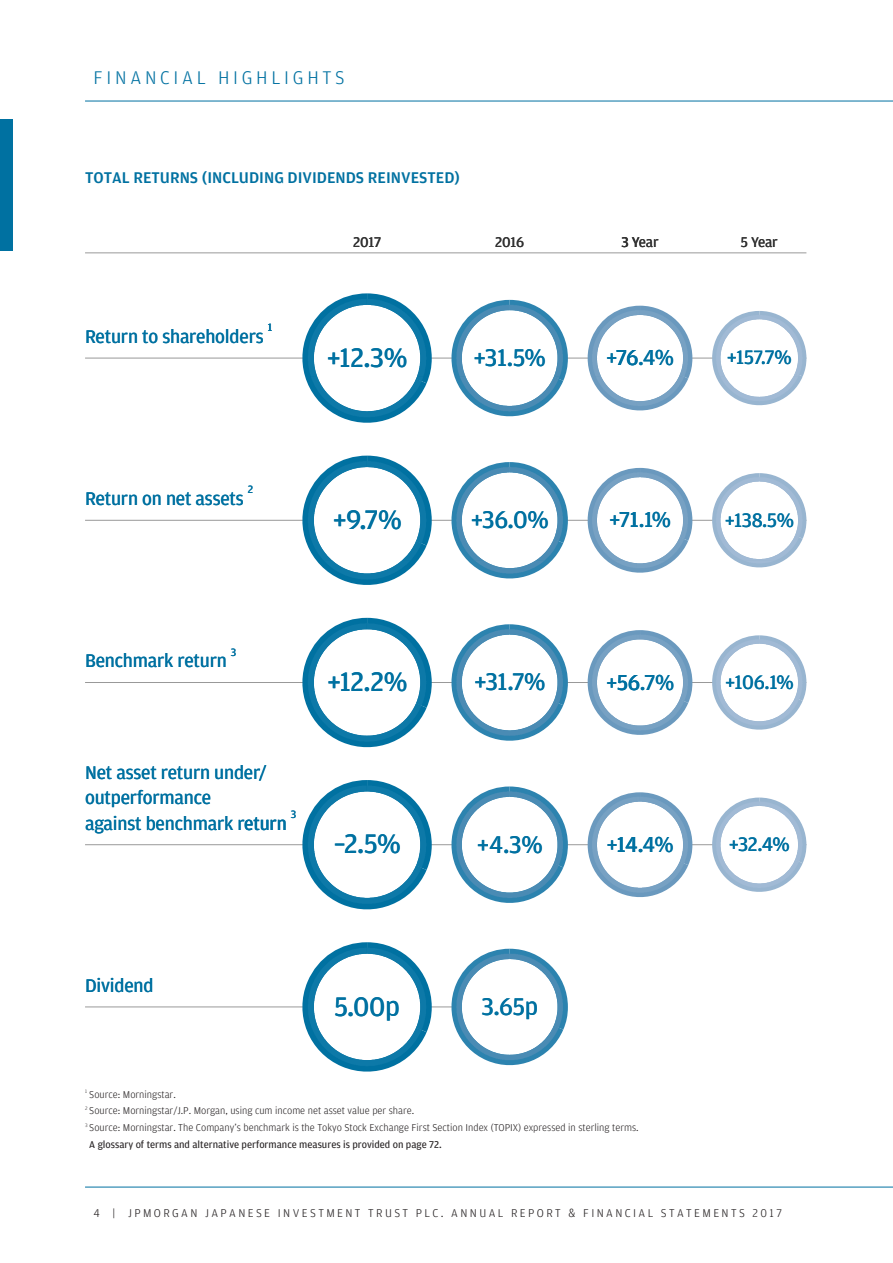
<style>
.page{position:relative;width:893px;height:1263px;background:#fff}
.page>*{position:absolute;margin:0;border:0;box-sizing:border-box;transform-origin:0 0}
.t1{font:28.5px "Amplitude";letter-spacing:-.01em;color:#0071a1}
.t2{font:25.65px "Amplitude";letter-spacing:-.01em;color:#0071a1}
.t3{font:23.1px "Amplitude";color:#0071a1}
.t4{font:20.7px "Amplitude";color:#0071a1}
.t5{font:19.5px "Amplitude";letter-spacing:-.01em;color:#0071a1}
.t6{font:300 19.5px "Amplitude";letter-spacing:.19em;color:#0071a1}
.t7{font:500 16.5px "Amplitude";color:#0071a1}
.t8{font:15px "Amplitude";letter-spacing:-.01em;color:#333}
.t9{font:300 12px "Amplitude";letter-spacing:.2em;color:#231f20}
.t10{font:11.4px "Amplitude";color:#0071a1}
.t11{font:300 10.5px "Amplitude";color:#231f20}
.t12{font:10.5px "Amplitude";color:#231f20}
</style>
<div class="page">
<div style="left:0;top:119px;width:13px;height:132px;background:#0071a1"></div>
<hr style="left:85px;top:1187px;width:808px;height:1px;background:#0071a1">
<hr style="left:85px;top:101px;width:808px;height:1px;background:#0071a1">
<hr style="left:85px;top:358px;width:721px;height:1px;background:#999">
<hr style="left:85px;top:520px;width:721px;height:1px;background:#999">
<hr style="left:85px;top:844px;width:721px;height:1px;background:#999">
<hr style="left:85px;top:682px;width:721px;height:1px;background:#999">
<hr style="left:85px;top:1006px;width:478px;height:1px;background:#999">
<hr style="left:85px;top:252px;width:721px;height:1px;background:#999">
<svg style="left:294px;top:293px;width:138px;height:130px"></svg>
<svg style="left:444px;top:300px;width:124px;height:117px"></svg>
<svg style="left:580px;top:306px;width:112px;height:105px"></svg>
<svg style="left:706px;top:311px;width:100px;height:95px"></svg>
<svg style="left:294px;top:456px;width:138px;height:129px"></svg>
<svg style="left:302px;top:618px;width:130px;height:130px"></svg>
<svg style="left:444px;top:462px;width:124px;height:117px"></svg>
<svg style="left:451px;top:624px;width:117px;height:117px"></svg>
<svg style="left:580px;top:468px;width:112px;height:105px"></svg>
<svg style="left:706px;top:473px;width:100px;height:95px"></svg>
<hr style="left:744px;top:561px;width:30px;height:1px;background:#a1bad5">
<hr style="left:743px;top:560px;width:32px;height:1px;background:#a1bad5">
<svg style="left:587px;top:630px;width:105px;height:105px"></svg>
<svg style="left:712px;top:635px;width:94px;height:95px"></svg>
<svg style="left:294px;top:780px;width:138px;height:130px"></svg>
<svg style="left:444px;top:786px;width:124px;height:117px"></svg>
<svg style="left:580px;top:792px;width:112px;height:105px"></svg>
<svg style="left:706px;top:797px;width:100px;height:95px"></svg>
<svg style="left:294px;top:942px;width:138px;height:130px"></svg>
<svg style="left:444px;top:949px;width:124px;height:117px"></svg>
<h3 class="t6" style="left:94px;top:65px;width:253px">FINANCIAL HIGHLIGHTS</h3>
<h3 class="t7" style="left:85px;top:168px;width:377px">TOTAL RETURNS (INCLUDING DIVIDENDS REINVESTED)</h3>
<h3 class="t8" style="left:353px;top:233px;width:30px">2017</h3>
<h3 class="t8" style="left:495px;top:233px;width:31px">2016</h3>
<h3 class="t8" style="left:622px;top:233px;width:39px">3 Year</h3>
<h3 class="t8" style="left:741px;top:233px;width:38px">5 Year</h3>
<p class="t10" style="left:268px;top:320px;width:6px">1</p>
<h3 class="t5" style="left:85px;top:325px;width:180px">Return to shareholders</h3>
<h1 class="t1" style="left:327px;top:340px;width:82px">+12.3%</h1>
<h2 class="t2" style="left:474px;top:342px;width:74px">+31.5%</h2>
<h3 class="t3" style="left:606px;top:344px;width:69px">+76 4%</h3>
<h3 class="t4" style="left:727px;top:345px;width:66px">+ 7.7%</h3>
<h3 class="t3" style="left:638px;top:344px;width:7px">.</h3>
<h3 class="t4" style="left:736px;top:345px;width:19px">15</h3>
<p class="t10" style="left:248px;top:483px;width:7px">2</p>
<h3 class="t5" style="left:85px;top:487px;width:160px">Return on net assets</h3>
<h1 class="t1" style="left:333px;top:502px;width:71px">+9. %7</h1>
<h2 class="t2" style="left:471px;top:504px;width:79px">+36.0%</h2>
<h3 class="t3" style="left:630px;top:506px;width:10px">1</h3>
<h3 class="t3" style="left:609px;top:506px;width:63px">+ 7 %1.</h3>
<h3 class="t4" style="left:725px;top:507px;width:71px">+138.5%</h3>
<p class="t10" style="left:231px;top:645px;width:7px">3</p>
<h3 class="t5" style="left:85px;top:649px;width:143px">Benchmark return</h3>
<h3 class="t5" style="left:85px;top:761px;width:183px">Net asset return under/</h3>
<h3 class="t5" style="left:85px;top:786px;width:128px">outperformance</h3>
<p class="t10" style="left:291px;top:807px;width:7px">3</p>
<h3 class="t5" style="left:85px;top:812px;width:203px">against benchmark return</h3>
<h1 class="t1" style="left:327px;top:665px;width:82px">+12.2%</h1>
<h2 class="t2" style="left:474px;top:666px;width:73px">+3 . 71 %</h2>
<h3 class="t3" style="left:617px;top:668px;width:30px">56.</h3>
<h3 class="t3" style="left:606px;top:668px;width:70px">+ 7%</h3>
<h3 class="t4" style="left:725px;top:669px;width:70px">+ 1 1 %. 60</h3>
<h1 class="t1" style="left:334px;top:827px;width:69px">–2 %5 .</h1>
<h2 class="t2" style="left:477px;top:829px;width:67px">4+ .3%</h2>
<h3 class="t3" style="left:607px;top:830px;width:69px">+14. %4</h3>
<h3 class="t4" style="left:729px;top:832px;width:62px">+ 3 %4.2</h3>
<h3 class="t5" style="left:85px;top:974px;width:70px">Dividend</h3>
<h1 class="t1" style="left:334px;top:989px;width:67px">.5 00p</h1>
<h2 class="t2" style="left:482px;top:991px;width:58px">.3 65p</h2>
<p class="t11" style="left:85px;top:1088px;width:92px"><sup>1</sup> Source: Morningstar.</p>
<p class="t11" style="left:85px;top:1104px;width:331px"><sup>2</sup> Source: Morningstar/J.P. Morgan, using cum income net asset value per share.</p>
<p class="t11" style="left:85px;top:1121px;width:555px"><sup>3</sup> Source: Morningstar. The Company’s benchmark is the Tokyo Stock Exchange First Section Index (TOPIX) expressed in sterling terms.</p>
<p class="t12" style="left:89px;top:1138px;width:354px">A glossary of terms and alternative performance measures is provided on page 72.</p>
<p class="t9" style="left:94px;top:1206px;width:690px">4 | JPMORGAN JAPANESE INVESTMENT TRUST PLC. ANNUAL REPORT &amp; FINANCIAL STATEMENTS 2017</p>
</div>
